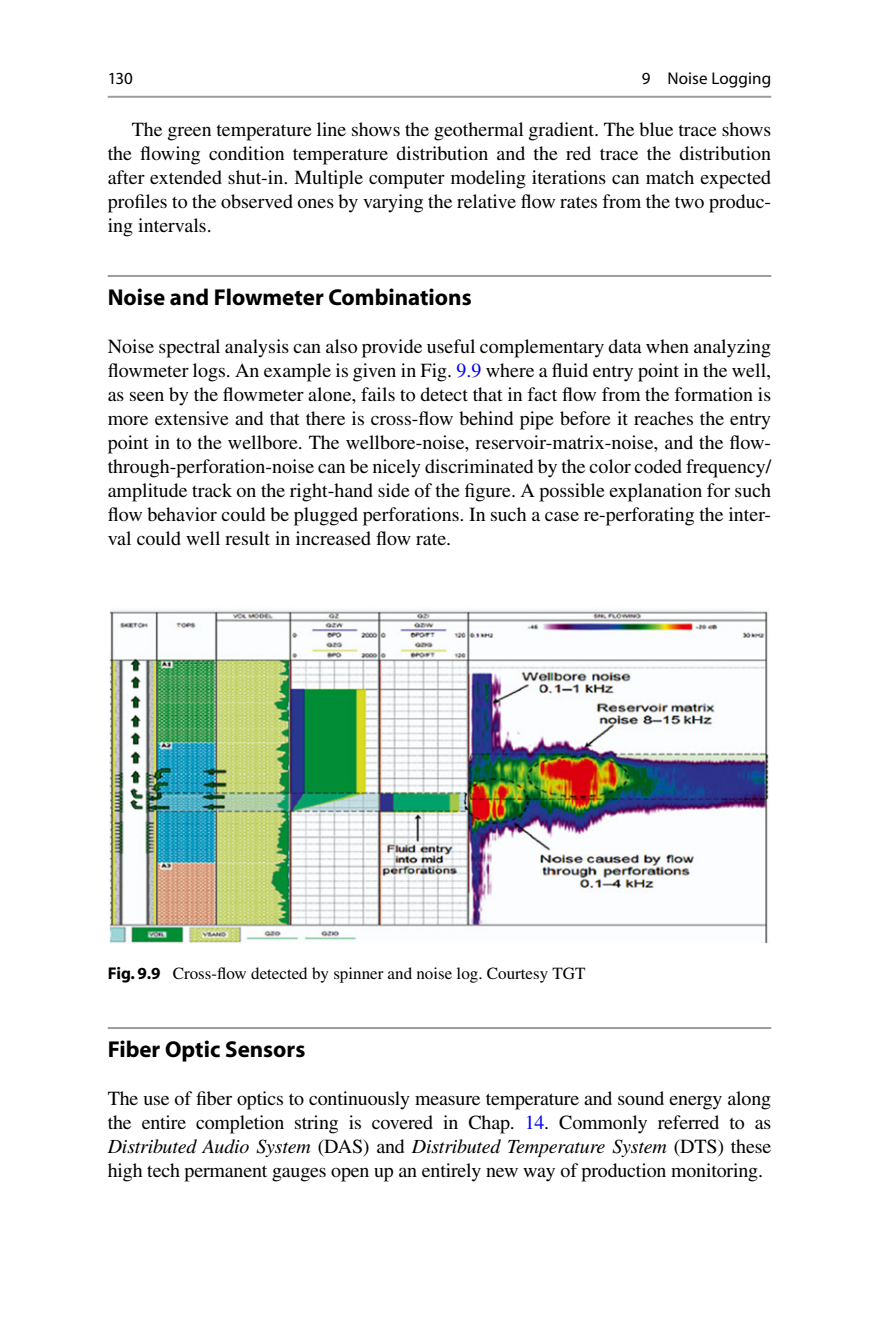
<style>
.page{position:relative;width:879px;height:1333px;background:#fff}
.page>*{position:absolute;margin:0;border:0;box-sizing:border-box;transform-origin:0 0}
.t1{font:700 23px "Xstsqj Qnrrbn Myriad";color:#000}
.t2{font:20px/24px "Qgfbpw Bycpkj Times";letter-spacing:-.01em;color:#000;text-align:justify}
.t3{font:italic 20px "Lgtbyk Xlkbrq Times";letter-spacing:-.01em;color:#000}
.t4{font:17px "Qgfbpw Bycpkj Times";color:#000}
.t5{font:17px "Cxntyr Lkxfbw Myriad";letter-spacing:.005em;color:#000}
.s1{color:#0000fa}
.s2{font-family:"Xstsqj Qnrrbn Myriad";font-weight:700}
.s3{font-family:"Qgfbpw Bycpkj Times";font-style:normal}
</style>
<div class="page">
<hr style="left:108px;top:275px;width:663px;height:2px;background:#9c9c9c">
<img style="left:109px;top:609px;width:660px;height:334px">
<hr style="left:108px;top:1026px;width:663px;height:2px;background:#9c9c9c">
<hr style="left:108px;top:96px;width:663px;height:2px;background:#9c9c9c">
<p class="t5" style="left:642px;top:72px;width:131px">9 Noise Logging</p>
<p class="t5" style="left:108px;top:72px;width:27px">130</p>
<p class="t2" style="left:108px;top:120px;width:665px;text-indent:24px">The green temperature line shows the geothermal gradient. The blue trace shows the flowing condition temperature distribution and the red trace the distribution after extended shut-in. Multiple computer modeling iterations can match expected profiles to the observed ones by varying the relative flow rates from the two produc&shy;ing intervals.</p>
<p class="t1" style="left:108px;top:288px;width:365px">Noise and Flowmeter Combinations</p>
<p class="t2" style="left:108px;top:336px;width:665px">Noise spectral analysis can also provide useful complementary data when analyzing flowmeter logs. An example is given in Fig. <span class="s1">9.9</span> where a fluid entry point in the well, as seen by the flowmeter alone, fails to detect that in fact flow from the formation is more extensive and that there is cross-flow behind pipe before it reaches the entry point in to the wellbore. The wellbore-noise, reservoir-matrix-noise, and the flow&shy;through- perforation-noise can be nicely discriminated by the color coded frequency/ amplitude track on the right-hand side of the figure. A possible explanation for such flow behavior could be plugged perforations. In such a case re-perforating the inter&shy;val could well result in increased flow rate.</p>
<p class="t4" style="left:108px;top:966px;width:479px"><span class="s2">Fig. 9.9</span> Cross-flow detected by spinner and noise log. Courtesy TGT</p>
<p class="t1" style="left:108px;top:1040px;width:199px">Fiber Optic Sensors</p>
<p class="t2" style="left:108px;top:1087px;width:665px">The use of fiber optics to continuously measure temperature and sound energy along the entire completion string is covered in Chap. <span class="s1">14</span>. Commonly referred to as</p>
<p class="t3" style="left:108px;top:1138px;width:665px">Distributed Audio System <span class="s3">(DAS) and</span> Distributed Temperature System <span class="s3">(DTS) these</span></p>
<p class="t2" style="left:108px;top:1159px;width:657px">high tech permanent gauges open up an entirely new way of production monitoring.</p>
</div>
